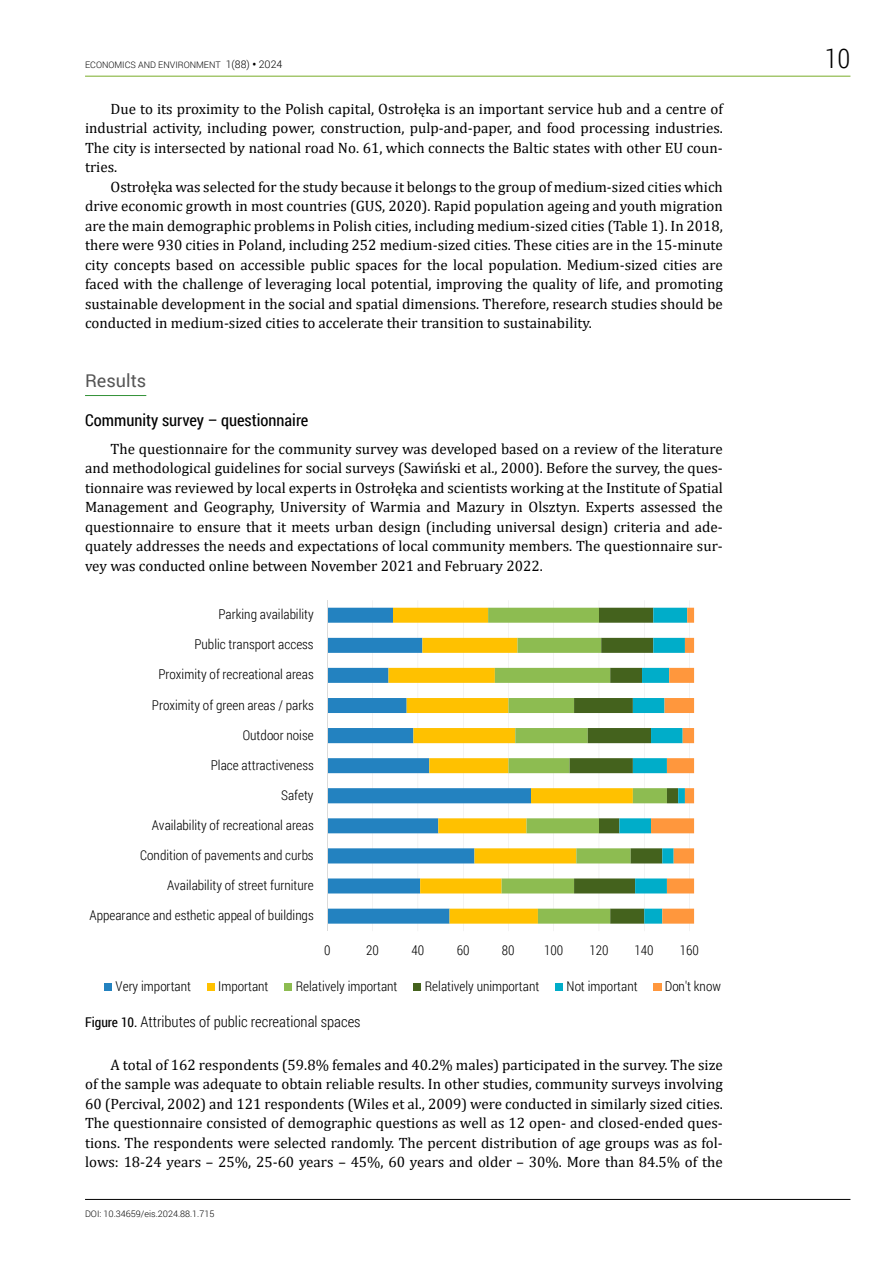
<style>
.page{position:relative;width:893px;height:1263px;background:#fff}
.page>*{position:absolute;margin:0;border:0;box-sizing:border-box;transform-origin:0 0}
.t1{font:300 27px "Roboto Condensed";color:#000}
.t2{font:18px "Roboto";color:#565656}
.t3{font:16.5px "Roboto Condensed";color:#000}
.t4{font:15px/19.5px "Cambria";color:#000;text-align:justify}
.t5{font:300 15px "Roboto Condensed";color:#000}
.t6{font:300 condensed 13.5px "Roboto";color:#000}
.t7{font:300 9px "Roboto";color:#000}
.s1{font-size:10.5px}
.s2{font-weight:700;font-size:10.5px}
.s3{font-weight:400;font-size:13.5px}
</style>
<div class="page">
<hr style="left:85px;top:76px;width:765px;height:1px;background:#79ac29">
<hr style="left:85px;top:1199px;width:765px;height:1px;background:#000">
<hr style="left:85px;top:395px;width:61px;height:1px;background:#329137">
<hr style="left:689px;top:600px;width:1px;height:331px;background:#dadada">
<hr style="left:644px;top:600px;width:1px;height:331px;background:#dadada">
<hr style="left:599px;top:600px;width:1px;height:331px;background:#dadada">
<hr style="left:553px;top:600px;width:1px;height:331px;background:#dadada">
<hr style="left:508px;top:600px;width:1px;height:331px;background:#dadada">
<hr style="left:463px;top:600px;width:1px;height:331px;background:#dadada">
<hr style="left:418px;top:600px;width:1px;height:331px;background:#dadada">
<hr style="left:372px;top:600px;width:1px;height:331px;background:#dadada">
<svg style="left:328px;top:608px;width:60px;height:316px"></svg>
<svg style="left:388px;top:608px;width:100px;height:316px"></svg>
<svg style="left:488px;top:608px;width:82px;height:316px"></svg>
<svg style="left:570px;top:608px;width:124px;height:316px"></svg>
<hr style="left:327px;top:600px;width:1px;height:331px;background:#dadada">
<div style="left:104px;top:983px;width:8px;height:8px;background:#2382c0"></div>
<div style="left:207px;top:983px;width:8px;height:8px;background:#ffc100"></div>
<div style="left:284px;top:983px;width:8px;height:8px;background:#8dbc51"></div>
<div style="left:413px;top:983px;width:8px;height:8px;background:#44621d"></div>
<div style="left:555px;top:983px;width:8px;height:8px;background:#00adc9"></div>
<div style="left:653px;top:983px;width:8px;height:8px;background:#ff973d"></div>
<p class="t7" style="left:85px;top:59px;width:199px">ECONOMICS AND ENVIRONMENT <span class="s1">1(88)</span> <span class="s2">•</span> <span class="s1">2024</span></p>
<p class="t4" style="left:85px;top:99px;width:639px;text-indent:26px">Due to its proximity to the Polish capital, Ostrołęka is an important service hub and a centre of industrial activity, including power, construction, pulp-and-paper, and food processing industries.<br>The city is intersected by national road No. 61, which connects the Baltic states with other EU coun&shy;tries.</p>
<p class="t4" style="left:85px;top:177px;width:639px;text-indent:26px">Ostrołęka was selected for the study because it belongs to the group of medium-sized cities which drive economic growth in most countries (GUS, 2020). Rapid population ageing and youth migration are the main demographic problems in Polish cities, including medium-sized cities (Table 1). In 2018, there were 930 cities in Poland, including 252 medium-sized cities. These cities are in the 15-minute city concepts based on accessible public spaces for the local population. Medium-sized cities are faced with the challenge of leveraging local potential, improving the quality of life, and promoting sustainable development in the social and spatial dimensions. Therefore, research studies should be conducted in medium-sized cities to accelerate their transition to sustainability.</p>
<p class="t2" style="left:85px;top:368px;width:63px">Results</p>
<p class="t3" style="left:85px;top:408px;width:225px">Community survey – questionnaire</p>
<p class="t4" style="left:85px;top:439px;width:639px;text-indent:26px">The questionnaire for the community survey was developed based on a review of the literature and methodological guidelines for social surveys (Sawiński et al., 2000). Before the survey, the ques&shy;tionnaire was reviewed by local experts in Ostrołęka and scientists working at the Institute of Spatial Management and Geography, University of Warmia and Mazury in Olsztyn. Experts assessed the questionnaire to ensure that it meets urban design (including universal design) criteria and ade&shy;quately addresses the needs and expectations of local community members. The questionnaire sur&shy;vey was conducted online between November 2021 and February 2022.</p>
<p class="t6" style="left:219px;top:605px;width:97px">Parking availability</p>
<p class="t6" style="left:194px;top:635px;width:121px">Public transport access</p>
<p class="t6" style="left:159px;top:665px;width:157px">Proximity of recreational areas</p>
<p class="t6" style="left:152px;top:695px;width:163px">Proximity of green areas / parks</p>
<p class="t6" style="left:243px;top:725px;width:72px">Outdoor noise</p>
<p class="t6" style="left:211px;top:756px;width:104px">Place attractiveness</p>
<p class="t6" style="left:281px;top:786px;width:34px">Safety</p>
<p class="t6" style="left:152px;top:816px;width:164px">Availability of recreational areas</p>
<p class="t6" style="left:140px;top:846px;width:175px">Condition of pavements and curbs</p>
<p class="t6" style="left:167px;top:876px;width:148px">Availability of street furniture</p>
<p class="t6" style="left:90px;top:906px;width:226px">Appearance and esthetic appeal of buildings</p>
<p class="t6" style="left:324px;top:940px;width:8px">0</p>
<p class="t6" style="left:366px;top:940px;width:14px">20</p>
<p class="t6" style="left:411px;top:940px;width:14px">40</p>
<p class="t6" style="left:457px;top:940px;width:14px">60</p>
<p class="t6" style="left:502px;top:940px;width:14px">80</p>
<p class="t6" style="left:544px;top:940px;width:21px">100</p>
<p class="t6" style="left:589px;top:940px;width:21px">120</p>
<p class="t6" style="left:635px;top:940px;width:21px">140</p>
<p class="t6" style="left:680px;top:940px;width:21px">160</p>
<p class="t6" style="left:116px;top:977px;width:77px">Very important</p>
<p class="t6" style="left:218px;top:977px;width:52px">Important</p>
<p class="t6" style="left:296px;top:977px;width:103px">Relatively important</p>
<p class="t6" style="left:425px;top:977px;width:116px">Relatively unimportant</p>
<p class="t6" style="left:567px;top:977px;width:73px">Not important</p>
<p class="t6" style="left:665px;top:977px;width:58px">Don't know</p>
<p class="t5" style="left:85px;top:1011px;width:277px"><span class="s3">Figure 10.</span> Attributes of public recreational spaces</p>
<p class="t4" style="left:85px;top:1055px;width:639px;text-indent:26px">A total of 162 respondents (59.8% females and 40.2% males) participated in the survey. The size of the sample was adequate to obtain reliable results. In other studies, community surveys involving 60 (Percival, 2002) and 121 respondents (Wiles et al., 2009) were conducted in similarly sized cities.<br>The questionnaire consisted of demographic questions as well as 12 open- and closed-ended ques&shy;tions. The respondents were selected randomly. The percent distribution of age groups was as fol&shy;lows: 18-24 years – 25%, 25-60 years – 45%, 60 years and older – 30%. More than 84.5% of the</p>
<p class="t7" style="left:85px;top:1208px;width:131px">DOI: 10.34659/eis.2024.88.1.715</p>
<h1 class="t1" style="left:825px;top:40px;width:27px">10</h1>
</div>
